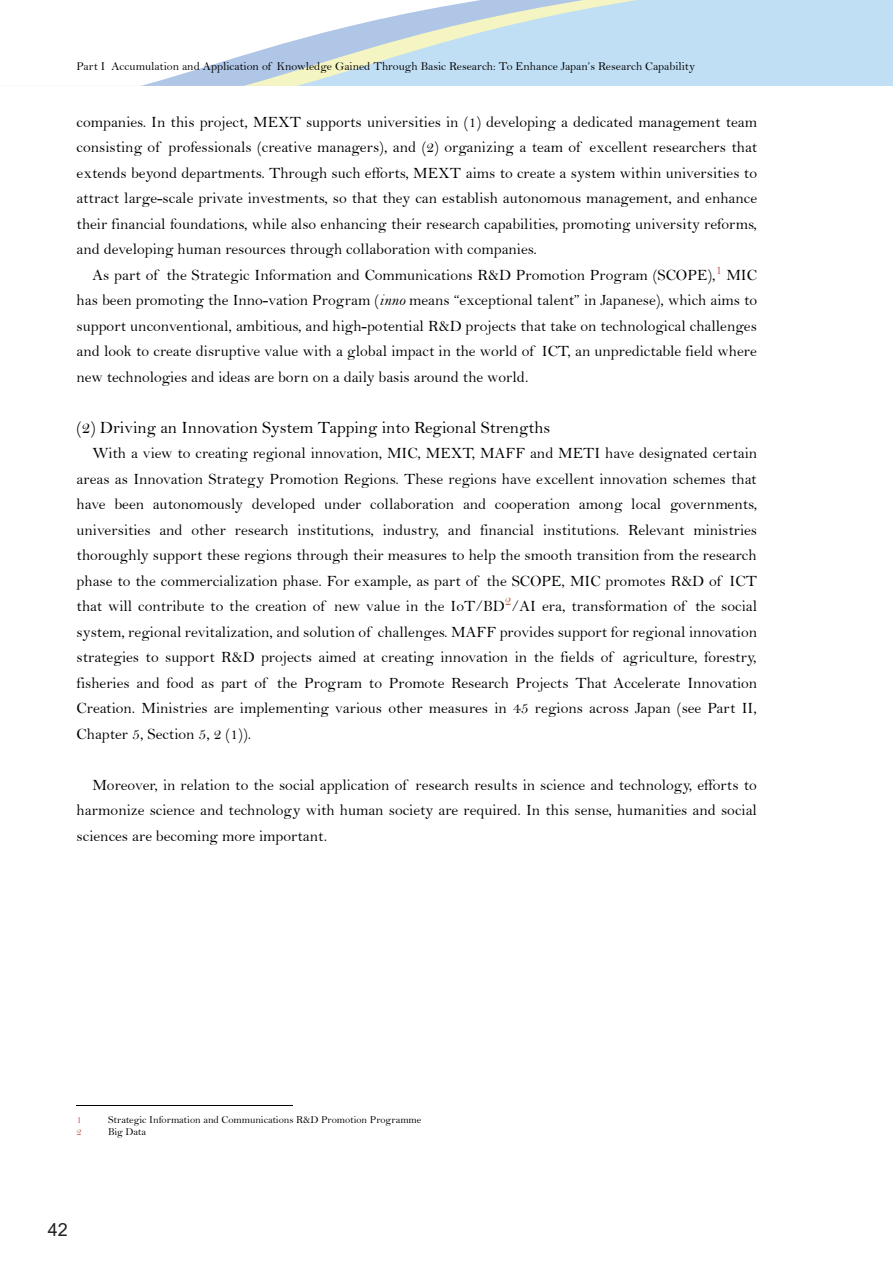
<style>
.page{position:relative;width:893px;height:1263px;background:#fff}
.page>*{position:absolute;margin:0;border:0;box-sizing:border-box;transform-origin:0 0}
.t1{font:18px "Arial";color:#231f20}
.t2{font:17.25px "Bell";color:#000}
.t3{font:15.75px/25.5px "Bell";color:#000;text-align:justify}
.t4{font:12px "Bell";color:#000}
.t5{font:10.5px "Bell";color:#000}
.t6{font:10.5px "Bell";color:#b95e50}
.s1{font-style:italic}
</style>
<div class="page">
<div style="left:0;top:0;width:893px;height:86px;background:#c1dff4"></div>
<svg style="left:576px;top:0;width:60px;height:11px"></svg>
<svg style="left:0;top:0;width:576px;height:86px;fill:#fff"></svg>
<hr style="left:77px;top:1105px;width:216px;height:1px;background:#000">
<p class="t4" style="left:77px;top:59px;width:620px">Part I Accumulation and Application of Knowledge Gained Through Basic Research: To Enhance Japan’s Research Capability</p>
<p class="t3" style="left:77px;top:109px;width:682px">companies. In this project, MEXT supports universities in (1) developing a dedicated management team</p>
<p class="t3" style="left:77px;top:134px;width:682px">consisting of professionals (creative managers), and (2) organizing a team of excellent researchers that</p>
<p class="t3" style="left:77px;top:160px;width:682px">extends beyond departments. Through such efforts, MEXT aims to create a system within universities to</p>
<p class="t3" style="left:77px;top:185px;width:682px">attract large-scale private investments, so that they can establish autonomous management, and enhance</p>
<p class="t3" style="left:77px;top:211px;width:682px">their financial foundations, while also enhancing their research capabilities, promoting university reforms,</p>
<p class="t3" style="left:77px;top:236px;width:462px">and developing human resources through collaboration with companies.</p>
<p class="t3" style="left:92px;top:262px;width:666px">As part of the Strategic Information and Communications R&amp;D Promotion Program (SCOPE),<sup>1</sup> MIC</p>
<p class="t3" style="left:77px;top:287px;width:682px">has been promoting the Inno-vation Program (<span class="s1">inno</span> means “exceptional talent” in Japanese), which aims to</p>
<p class="t3" style="left:77px;top:313px;width:682px">support unconventional, ambitious, and high-potential R&amp;D projects that take on technological challenges</p>
<p class="t3" style="left:77px;top:338px;width:682px">and look to create disruptive value with a global impact in the world of ICT, an unpredictable field where</p>
<p class="t3" style="left:77px;top:364px;width:453px">new technologies and ideas are born on a daily basis around the world.</p>
<p class="t2" style="left:77px;top:417px;width:475px">(2) Driving an Innovation System Tapping into Regional Strengths</p>
<p class="t3" style="left:77px;top:440px;width:682px;text-indent:16px">With a view to creating regional innovation, MIC, MEXT, MAFF and METI have designated certain areas as Innovation Strategy Promotion Regions. These regions have excellent innovation schemes that have been autonomously developed under collaboration and cooperation among local governments, universities and other research institutions, industry, and financial institutions. Relevant ministries thoroughly support these regions through their measures to help the smooth transition from the research phase to the commercialization phase. For example, as part of the SCOPE, MIC promotes R&amp;D of ICT that will contribute to the creation of new value in the IoT/BD<sup>2</sup>/AI era, transformation of the social system, regional revitalization, and solution of challenges. MAFF provides support for regional innovation strategies to support R&amp;D projects aimed at creating innovation in the fields of agriculture, forestry, fisheries and food as part of the Program to Promote Research Projects That Accelerate Innovation Creation. Ministries are implementing various other measures in 45 regions across Japan (see Part II, Chapter 5, Section 5, 2 (1)).</p>
<p class="t3" style="left:77px;top:772px;width:682px;text-indent:16px">Moreover, in relation to the social application of research results in science and technology, efforts to harmonize science and technology with human society are required. In this sense, humanities and social sciences are becoming more important.</p>
<p class="t6" style="left:77px;top:1113px;width:7px">1</p>
<p class="t5" style="left:108px;top:1113px;width:315px">Strategic Information and Communications R&amp;D Promotion Programme</p>
<p class="t6" style="left:77px;top:1126px;width:7px">2</p>
<p class="t5" style="left:108px;top:1126px;width:40px">Big Data</p>
<p class="t1" style="left:48px;top:1217px;width:22px">42</p>
</div>
